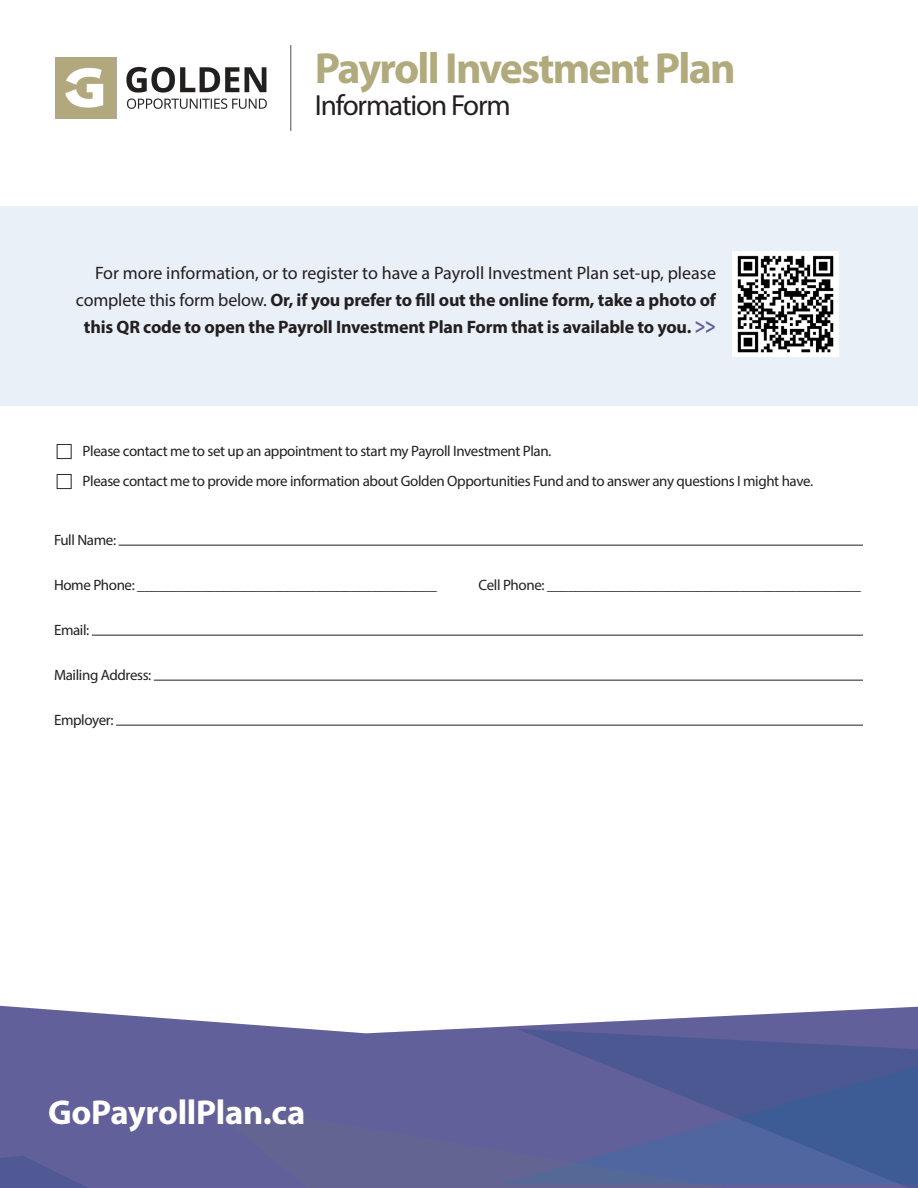
<style>
.page{position:relative;width:918px;height:1188px;background:#fff}
.page>*{position:absolute;margin:0;border:0;box-sizing:border-box;transform-origin:0 0}
.t1{font:700 43.8px "Myriad Pro";letter-spacing:-.04em;color:#b1aa7d}
.t2{font:700 34.65px "Myriad Pro";letter-spacing:-.01em;color:#fff}
.t3{font:29.1px "Myriad Pro";letter-spacing:-.04em;color:#231f20}
.t4{font:700 18px/27px "Myriad Pro";letter-spacing:-.01em;color:#231f20;text-align:right}
.t5{font:15px/30px "Myriad Pro";letter-spacing:-.025em;color:#231f20}
.s1{font-weight:400}
.s2{font-size:22.5px;color:#62609a}
</style>
<div class="page">
<svg style="left:0;top:1005px;width:781px;height:183px;fill:#62609a"></svg>
<svg style="left:517px;top:1029px;width:401px;height:71px;fill:#4b5892"></svg>
<svg style="left:201px;top:1100px;width:717px;height:88px;fill:#62609a"></svg>
<img style="left:56px;top:57px;width:211px;height:61px">
<hr style="left:290px;top:45px;width:1px;height:86px;background:#4e4f50">
<div style="left:0;top:207px;width:918px;height:199px;background:#eaf0f7"></div>
<hr style="left:119px;top:545px;width:744px;height:1px;background:#231f20">
<hr style="left:92px;top:635px;width:771px;height:1px;background:#231f20">
<hr style="left:154px;top:680px;width:709px;height:1px;background:#231f20">
<hr style="left:116px;top:725px;width:747px;height:1px;background:#231f20">
<img style="left:732px;top:251px;width:107px;height:106px">
<h1 class="t1" style="left:315px;top:40px;width:423px">Payroll Investment Plan</h1>
<h3 class="t3" style="left:315px;top:87px;width:198px">Information Form</h3>
<p class="t4" style="left:76px;top:259px;width:642px"><span class="s1">For more information, or to register to have a Payroll Investment Plan set-up, please complete this form below.</span> Or, if you prefer to fill out the online form, take a photo of this QR code to open the Payroll Investment Plan Form that is available to you. <span class="s2">&gt;&gt;</span></p>
<p class="t5" style="left:83px;top:436px;width:732px">Please contact me to set up an appointment to start my Payroll Investment Plan.<br>Please contact me to provide more information about Golden Opportunities Fund and to answer any questions I might have.</p>
<p class="t5" style="left:54px;top:525px;width:64px">Full Name:</p>
<p class="t5" style="left:54px;top:570px;width:384px">Home Phone: __________________________________________</p>
<p class="t5" style="left:479px;top:570px;width:384px">Cell Phone: ____________________________________________</p>
<p class="t5" style="left:54px;top:615px;width:37px">Email:</p>
<p class="t5" style="left:54px;top:660px;width:99px">Mailing Address:</p>
<p class="t5" style="left:54px;top:705px;width:61px">Employer:</p>
<h2 class="t2" style="left:48px;top:1090px;width:259px">GoPayrollPlan.ca</h2>
</div>
